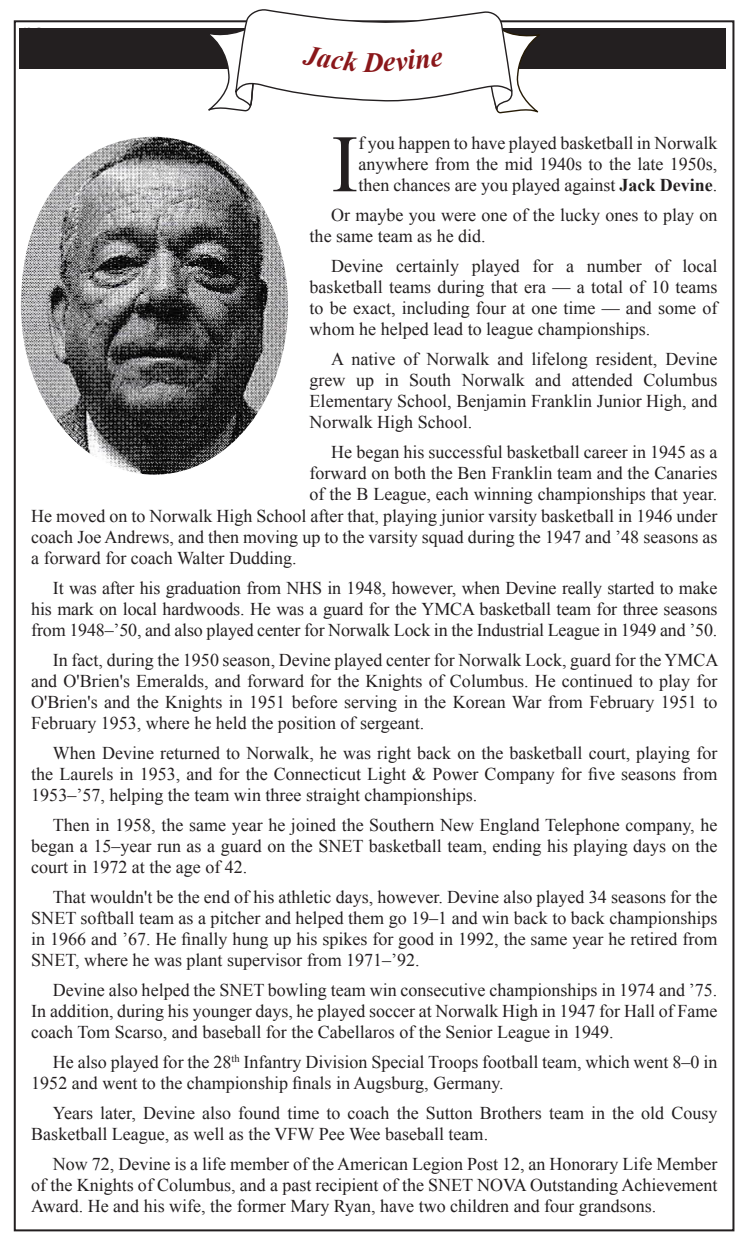
<style>
.page{position:relative;width:749px;height:1248px;background:#fff}
.page>*{position:absolute;margin:0;border:0;box-sizing:border-box;transform-origin:0 0}
.text_-_drop_cap{font:81.4px "Times New Roman";color:#231f20}
.t1{font:italic 700 28px "Times New Roman";color:#8a171a}
.text_-_indent{font:18px/21px "Times New Roman";color:#231f20;text-align:justify}
.text_-_drop_cap-2{font:18px/21px "Times New Roman";color:#231f20;text-align:justify}
.s1{font-weight:700}
</style>
<div class="page">
<div style="left:20px;top:28px;width:705px;height:41px;background:#231f20"></div>
<img style="left:21px;top:137px;width:267px;height:337px">
<svg style="left:205px;top:9px;width:335px;height:105px"></svg>
<h2 class="t1" style="left:363px;top:43px;width:22px">D</h2>
<p class="text_-_drop_cap" style="left:331px;top:106px;width:29px">I</p>
<p class="text_-_drop_cap-2" style="left:358px;top:132px;width:360px">f you happen to have played basketball in Norwalk anywhere from the mid 1940s to the late 1950s, then chances are you played against <span class="s1">Jack Devine</span>.</p>
<p class="text_-_indent" style="left:309px;top:204px;width:409px;text-indent:22px">Or maybe you were one of the lucky ones to play on the same team as he did.</p>
<p class="text_-_indent" style="left:309px;top:255px;width:409px;text-indent:22px">Devine certainly played for a number of local basketball teams during that era — a total of 10 teams to be exact, including four at one time — and some of whom he helped lead to league championships.</p>
<p class="text_-_indent" style="left:309px;top:348px;width:409px;text-indent:22px">A native of Norwalk and lifelong resident, Devine grew up in South Norwalk and attended Columbus Elementary School, Benjamin Franklin Junior High, and Norwalk High School.</p>
<p class="text_-_indent" style="left:331px;top:441px;width:387px">He began his successful basketball career in 1945 as a</p>
<p class="text_-_indent" style="left:309px;top:462px;width:409px">forward on both the Ben Franklin team and the Canaries</p>
<p class="text_-_indent" style="left:309px;top:483px;width:409px">of the B League, each winning championships that year.</p>
<p class="text_-_indent" style="left:31px;top:504px;width:687px">He moved on to Norwalk High School after that, playing junior varsity basketball in 1946 under</p>
<p class="text_-_indent" style="left:31px;top:525px;width:687px">coach Joe Andrews, and then moving up to the varsity squad during the 1947 and ’48 seasons as</p>
<p class="text_-_indent" style="left:31px;top:546px;width:267px">a forward for coach Walter Dudding.</p>
<p class="text_-_indent" style="left:31px;top:576px;width:687px;text-indent:22px">It was after his graduation from NHS in 1948, however, when Devine really started to make his mark on local hardwoods. He was a guard for the YMCA basketball team for three seasons from 1948–’50, and also played center for Norwalk Lock in the Industrial League in 1949 and ’50.</p>
<p class="text_-_indent" style="left:31px;top:648px;width:688px;text-indent:22px">In fact, during the 1950 season, Devine played center for Norwalk Lock, guard for the YMCA and O'Brien's Emeralds, and forward for the Knights of Columbus. He continued to play for O'Brien's and the Knights in 1951 before serving in the Korean War from February 1951 to February 1953, where he held the position of sergeant.</p>
<p class="text_-_indent" style="left:31px;top:741px;width:687px;text-indent:22px">When Devine returned to Norwalk, he was right back on the basketball court, playing for the Laurels in 1953, and for the Connecticut Light &amp; Power Company for five seasons from 1953–’57, helping the team win three straight championships.</p>
<p class="text_-_indent" style="left:31px;top:813px;width:687px;text-indent:22px">Then in 1958, the same year he joined the Southern New England Telephone company, he began a 15–year run as a guard on the SNET basketball team, ending his playing days on the court in 1972 at the age of 42.</p>
<p class="text_-_indent" style="left:31px;top:885px;width:687px;text-indent:22px">That wouldn't be the end of his athletic days, however. Devine also played 34 seasons for the SNET softball team as a pitcher and helped them go 19–1 and win back to back championships in 1966 and ’67. He finally hung up his spikes for good in 1992, the same year he retired from SNET, where he was plant supervisor from 1971–’92.</p>
<p class="text_-_indent" style="left:31px;top:978px;width:687px;text-indent:22px">Devine also helped the SNET bowling team win consecutive championships in 1974 and ’75.<br>In addition, during his younger days, he played soccer at Norwalk High in 1947 for Hall of Fame coach Tom Scarso, and baseball for the Cabellaros of the Senior League in 1949.</p>
<p class="text_-_indent" style="left:31px;top:1050px;width:687px;text-indent:22px">He also played for the 28<sup>th</sup> Infantry Division Special Troops football team, which went 8–0 in<br>1952 and went to the championship finals in Augsburg, Germany.</p>
<p class="text_-_indent" style="left:31px;top:1101px;width:687px;text-indent:22px">Years later, Devine also found time to coach the Sutton Brothers team in the old Cousy<br>Basketball League, as well as the VFW Pee Wee baseball team.</p>
<p class="text_-_indent" style="left:31px;top:1152px;width:687px;text-indent:22px">Now 72, Devine is a life member of the American Legion Post 12, an Honorary Life Member of the Knights of Columbus, and a past recipient of the SNET NOVA Outstanding Achievement Award. He and his wife, the former Mary Ryan, have two children and four grandsons.</p>
</div>
